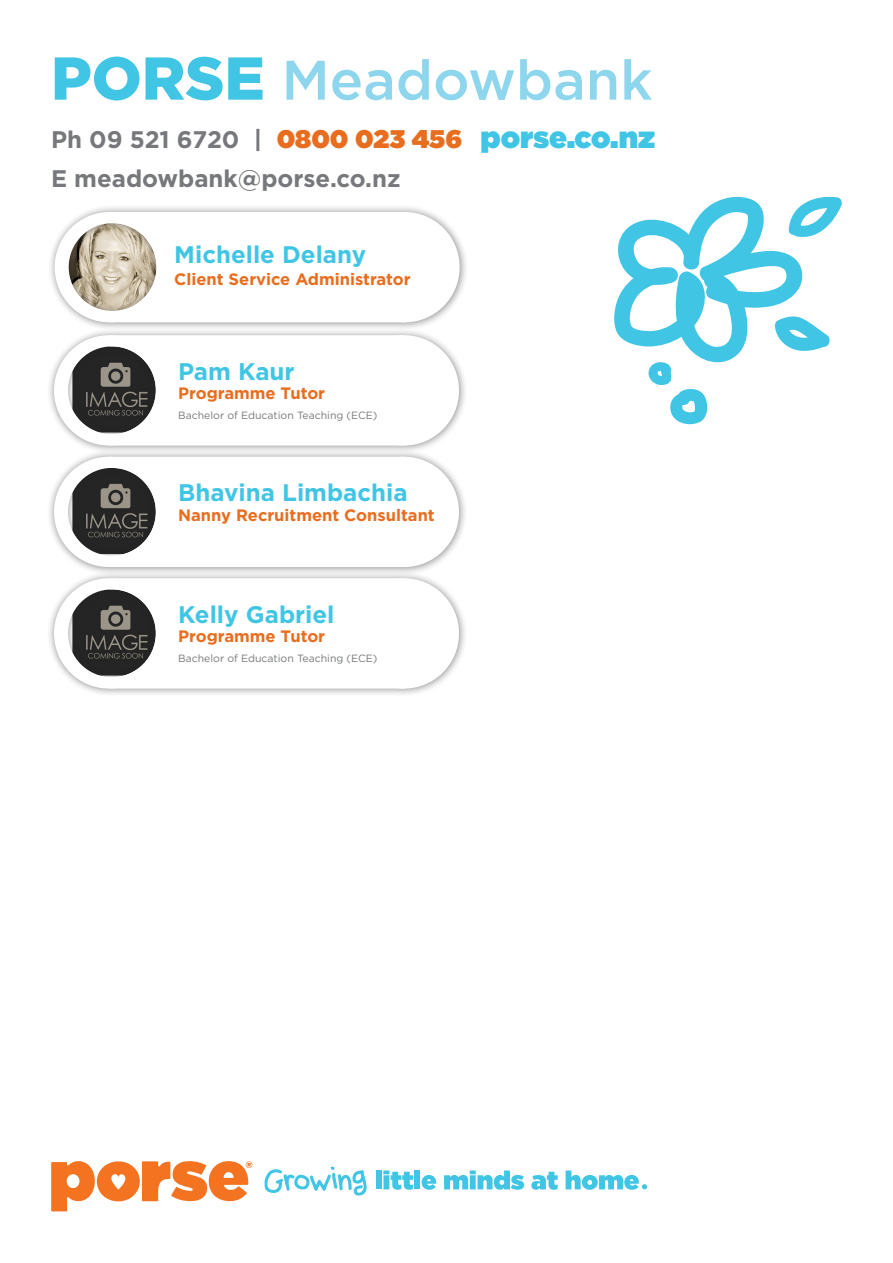
<style>
.page{position:relative;width:893px;height:1263px;background:#fff}
.page>*{position:absolute;margin:0;border:0;box-sizing:border-box;transform-origin:0 0}
.Subject_Heading{font:500 55.5px "Gotham";color:#8dd6ed}
.t1{font:700 24px "Gotham";color:#76787b}
.t2{font:700 24px "Gotham";color:#41c5e5}
.t3{font:700 16.5px "Gotham";color:#e86d1e}
.t4{font:10.5px "Gotham";color:#76787b}
.s1{font-weight:900;font-size:60.3px;color:#41c5e5}
.s2{font-weight:900;font-size:25.5px;color:#e86d1e}
.s3{font-weight:900;font-size:30px;color:#41c5e5}
</style>
<div class="page">
<svg style="left:614px;top:196px;width:228px;height:229px"></svg>
<div style="left:47px;top:204px;width:421px;height:127px;background:#231f20;opacity:.5"></div>
<div style="left:350px;top:212px;width:110px;height:110px;background:#fff;border-radius:50%"></div>
<svg style="left:55px;top:212px;width:343px;height:110px"></svg>
<svg style="left:51px;top:1161px;width:201px;height:50px"></svg>
<svg style="left:264px;top:1166px;width:103px;height:30px"></svg>
<div style="left:376px;top:1170px;width:6px;height:19px;background:#41c5e5"></div>
<svg style="left:383px;top:1170px;width:30px;height:20px"></svg>
<div style="left:414px;top:1170px;width:6px;height:19px;background:#41c5e5"></div>
<svg style="left:422px;top:1175px;width:14px;height:15px"></svg>
<svg style="left:444px;top:1170px;width:80px;height:20px"></svg>
<svg style="left:531px;top:1172px;width:27px;height:18px"></svg>
<svg style="left:566px;top:1170px;width:81px;height:20px"></svg>
<div style="left:46px;top:328px;width:422px;height:126px;background:#231f20;opacity:.5"></div>
<div style="left:349px;top:335px;width:110px;height:111px;background:#fff;border-radius:50%"></div>
<svg style="left:54px;top:335px;width:351px;height:111px"></svg>
<div style="left:46px;top:571px;width:422px;height:126px;background:#231f20;opacity:.5"></div>
<div style="left:349px;top:578px;width:110px;height:111px;background:#fff;border-radius:50%"></div>
<svg style="left:54px;top:578px;width:351px;height:111px"></svg>
<div style="left:46px;top:449px;width:422px;height:127px;background:#231f20;opacity:.5"></div>
<div style="left:349px;top:457px;width:110px;height:110px;background:#fff;border-radius:50%"></div>
<svg style="left:54px;top:457px;width:343px;height:110px"></svg>
<p class="Subject_Heading" style="left:51px;top:44px;width:603px"><span class="s1">PORSE</span> Meadowbank</p>
<p class="t1" style="left:51px;top:124px;width:605px">Ph 09 521 6720 | <span class="s2">0800 023 456</span> <span class="s3">porse.co.nz</span></p>
<p class="t1" style="left:51px;top:162px;width:351px">E meadowbank@porse.co.nz</p>
<p class="t2" style="left:174px;top:238px;width:193px">Michelle Delany</p>
<p class="t3" style="left:174px;top:268px;width:238px">Client Service Administrator</p>
<p class="t2" style="left:178px;top:355px;width:118px">Pam Kaur</p>
<p class="t3" style="left:178px;top:383px;width:149px">Programme Tutor</p>
<p class="t4" style="left:178px;top:408px;width:201px">Bachelor of Education Teaching (ECE)</p>
<p class="t2" style="left:178px;top:477px;width:231px">Bhavina Limbachia</p>
<p class="t3" style="left:178px;top:504px;width:258px">Nanny Recruitment Consultant</p>
<p class="t2" style="left:178px;top:598px;width:158px">Kelly Gabriel</p>
<p class="t3" style="left:178px;top:626px;width:149px">Programme Tutor</p>
<p class="t4" style="left:178px;top:651px;width:201px">Bachelor of Education Teaching (ECE)</p>
</div>
